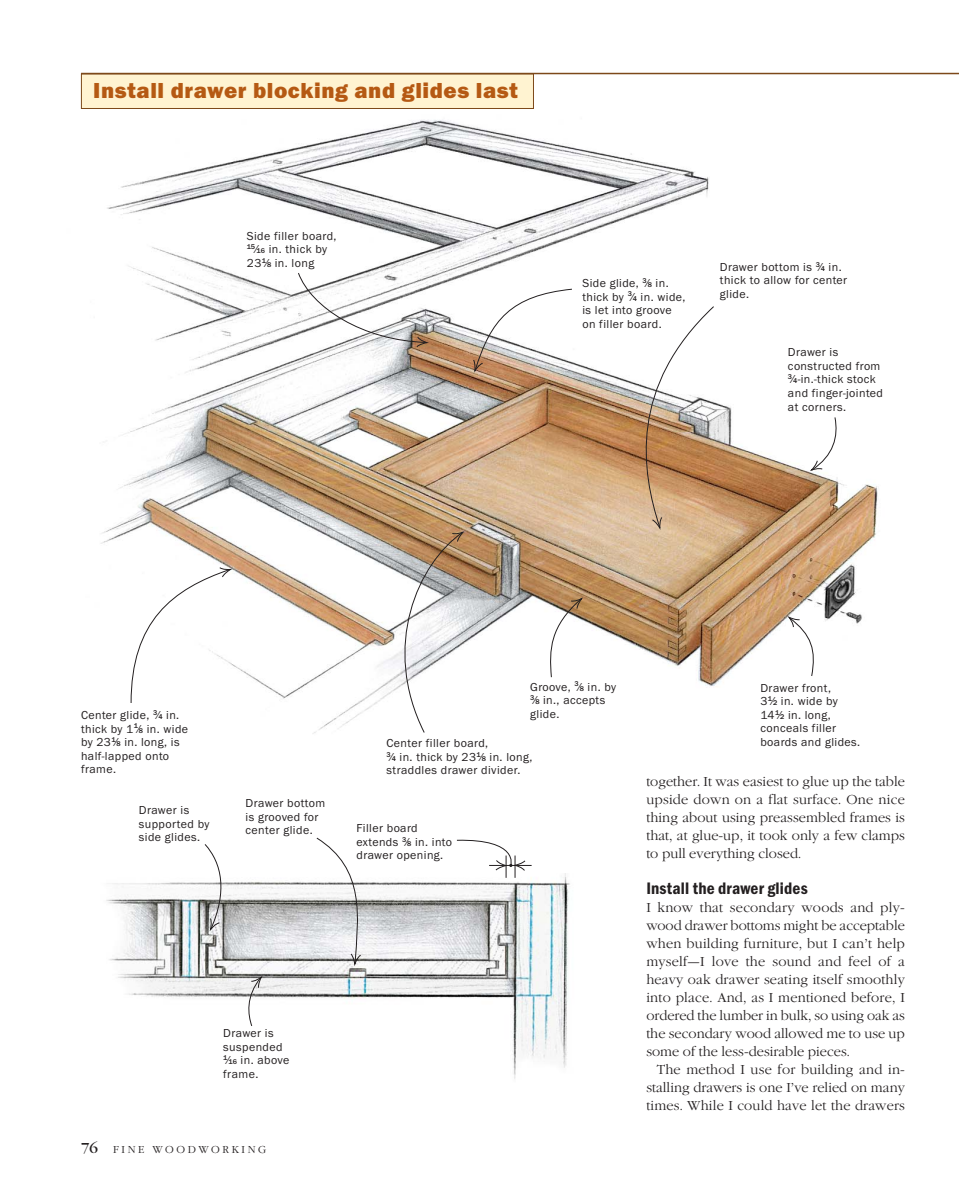
<style>
.page{position:relative;width:959px;height:1202px;background:#fff}
.page>*{position:absolute;margin:0;border:0;box-sizing:border-box;transform-origin:0 0}
.t1{font:800 22.5px "Franklin Gothic Itc T";letter-spacing:.025em;color:#b55913}
.t2{font:600 condensed 17.25px "Franklin Gothic Itc T";letter-spacing:.01em;color:#231f20}
.t3{font:13.5px/18px "L Garamond";color:#231f20;text-align:justify}
.t4{font:12px/13.5px "Franklin Gothic Itc T";letter-spacing:.035em;color:#231f20}
.t5{font:10.5px "L Garamond";letter-spacing:.25em;color:#231f20}
.s1{font-weight:500;font-size:7.2px}
.s2{font-family:"Garamond";font-size:15px}
</style>
<div class="page">
<img style="left:80px;top:74px;width:824px;height:660px">
<img style="left:106px;top:873px;width:464px;height:206px">
<div style="left:81px;top:74px;width:452px;height:34px;background:#fff3d1"></div>
<div style="left:81px;top:74px;width:453px;height:35px;border:1px solid #7d491a"></div>
<hr style="left:81px;top:73px;width:877px;height:1px;background:#7d491a">
<svg style="left:297px;top:272px;width:133px;height:76px"></svg>
<svg style="left:472px;top:288px;width:100px;height:85px"></svg>
<svg style="left:629px;top:305px;width:85px;height:226px"></svg>
<svg style="left:786px;top:615px;width:30px;height:62px"></svg>
<svg style="left:549px;top:597px;width:35px;height:81px"></svg>
<svg style="left:130px;top:566px;width:103px;height:137px"></svg>
<svg style="left:381px;top:530px;width:84px;height:203px"></svg>
<svg style="left:809px;top:416px;width:29px;height:55px"></svg>
<svg style="left:204px;top:844px;width:23px;height:88px"></svg>
<svg style="left:245px;top:975px;width:18px;height:51px"></svg>
<svg style="left:456px;top:839px;width:75px;height:39px"></svg>
<svg style="left:316px;top:837px;width:50px;height:130px"></svg>
<h1 class="t1" style="left:93px;top:83px;width:426px">Install drawer blocking and glides last</h1>
<p class="t4" style="left:247px;top:230px;width:91px">Side filler board,<br><sup>15</sup>⁄<span class="s1">16</span> in. thick by<br>23<sup>1</sup>⁄<span class="s1">8</span> in. long</p>
<p class="t4" style="left:582px;top:277px;width:105px">Side glide, <sup>3</sup>⁄<span class="s1">8</span> in. thick by <sup>3</sup>⁄<span class="s1">4</span> in. wide, is let into groove on filler board.</p>
<p class="t4" style="left:720px;top:261px;width:129px">Drawer bottom is <sup>3</sup>⁄<span class="s1">4</span> in. thick to allow for center glide.</p>
<p class="t4" style="left:788px;top:347px;width:97px">Drawer is constructed from<br><sup>3</sup>⁄<span class="s1">4</span>-in.-thick stock and finger-jointed at corners.</p>
<p class="t4" style="left:81px;top:709px;width:109px">Center glide, <sup>3</sup>⁄<span class="s1">4</span> in. thick by 1<sup>1</sup>⁄<span class="s1">8</span> in. wide by 23<sup>1</sup>⁄<span class="s1">8</span> in. long, is half-lapped onto frame.</p>
<p class="t4" style="left:139px;top:805px;width:72px">Drawer is supported by side glides.</p>
<p class="t4" style="left:245px;top:797px;width:81px">Drawer bottom is grooved for center glide.</p>
<p class="t4" style="left:223px;top:1027px;width:68px">Drawer is suspended<br><sup>1</sup>⁄<span class="s1">16</span> in. above frame.</p>
<p class="t5" style="left:81px;top:1145px;width:187px"><span class="s2">76</span> FINE WOODWORKING</p>
<p class="t4" style="left:530px;top:681px;width:87px">Groove, <sup>3</sup>⁄<span class="s1">8</span> in. by<br><sup>3</sup>⁄<span class="s1">8</span> in., accepts glide.</p>
<p class="t4" style="left:760px;top:682px;width:101px">Drawer front,<br>3<sup>1</sup>⁄<span class="s1">2</span> in. wide by<br>14<sup>1</sup>⁄<span class="s1">2</span> in. long, conceals filler boards and glides.</p>
<p class="t4" style="left:386px;top:737px;width:147px">Center filler board,<br><sup>3</sup>⁄<span class="s1">4</span> in. thick by 23<sup>1</sup>⁄<span class="s1">8</span> in. long, straddles drawer divider.</p>
<p class="t3" style="left:646px;top:773px;width:260px">together. It was easiest to glue up the table upside down on a flat surface. One nice thing about using preassembled frames is that, at glue-up, it took only a few clamps to pull everything closed.</p>
<h2 class="t2" style="left:646px;top:883px;width:163px">Install the drawer glides</h2>
<p class="t3" style="left:646px;top:899px;width:260px">I know that secondary woods and ply&shy;wood drawer bottoms might be acceptable when building furniture, but I can’t help myself—I love the sound and feel of a heavy oak drawer seating itself smoothly into place. And, as I mentioned before, I ordered the lumber in bulk, so using oak as the secondary wood allowed me to use up some of the less-desirable pieces.</p>
<p class="t3" style="left:646px;top:1061px;width:260px;text-indent:11px">The method I use for building and in&shy;stalling drawers is one I’ve relied on many times. While I could have let the drawers</p>
<p class="t4" style="left:356px;top:822px;width:97px">Filler board extends <sup>3</sup>⁄<span class="s1">8</span> in. into drawer opening.</p>
</div>
